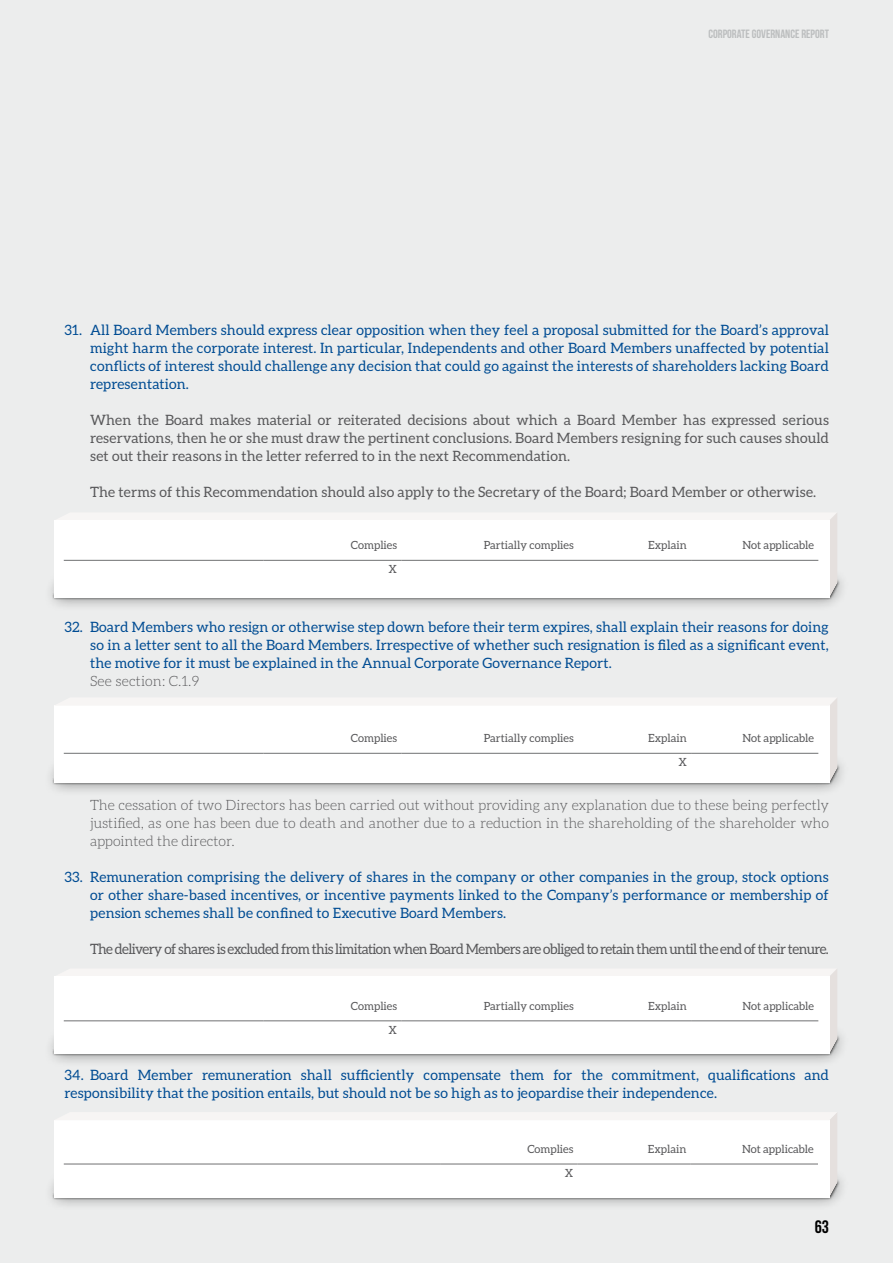
<style>
.page{position:relative;width:893px;height:1263px;background:#eceded}
.page>*{position:absolute;margin:0;border:0;box-sizing:border-box;transform-origin:0 0}
.t1{font:18px "Bebas Neue";color:#000}
.t2{font:14.25px/18px "Aleo";letter-spacing:.01em;color:#004c93;text-align:justify}
.t3{font:14.25px/18px "Aleo";letter-spacing:.01em;color:#58585a;text-align:justify}
.t4{font:300 14.25px/18px "Aleo";color:#58585a;text-align:justify}
.t5{font:14.25px "Aleo";letter-spacing:-.04em;color:#58585a}
.t6{font:12px "Bebas Neue";color:#bbbdbe}
.t7{font:11.25px "Aleo";color:#58585a}
</style>
<div class="page">
<div style="left:43px;top:753px;width:806px;height:43px;background:#000;opacity:.5"></div>
<svg style="left:54px;top:698px;width:783px;height:87px"></svg>
<div style="left:43px;top:1024px;width:806px;height:43px;background:#000;opacity:.5"></div>
<svg style="left:54px;top:969px;width:783px;height:87px"></svg>
<div style="left:54px;top:977px;width:775px;height:77px;background:#fff"></div>
<div style="left:43px;top:1168px;width:806px;height:43px;background:#000;opacity:.5"></div>
<svg style="left:54px;top:1113px;width:783px;height:87px"></svg>
<div style="left:43px;top:568px;width:806px;height:43px;background:#000;opacity:.5"></div>
<svg style="left:54px;top:513px;width:783px;height:87px"></svg>
<div style="left:54px;top:521px;width:775px;height:77px;background:#fff"></div>
<hr style="left:64px;top:1020px;width:200px;height:1px;background:#707172">
<hr style="left:264px;top:1020px;width:137px;height:1px;background:#707172">
<hr style="left:401px;top:1020px;width:177px;height:1px;background:#707172">
<hr style="left:578px;top:1020px;width:113px;height:1px;background:#707172">
<hr style="left:691px;top:1020px;width:127px;height:1px;background:#707172">
<div style="left:60px;top:716px;width:769px;height:65px;background:#fff"></div>
<div style="left:60px;top:1127px;width:769px;height:62px;background:#fff"></div>
<hr style="left:64px;top:1164px;width:376px;height:1px;background:#707172">
<hr style="left:440px;top:1164px;width:138px;height:1px;background:#707172">
<hr style="left:578px;top:1164px;width:113px;height:1px;background:#707172">
<hr style="left:691px;top:1164px;width:127px;height:1px;background:#707172">
<hr style="left:64px;top:753px;width:200px;height:1px;background:#707172">
<hr style="left:264px;top:753px;width:137px;height:1px;background:#707172">
<hr style="left:401px;top:753px;width:177px;height:1px;background:#707172">
<hr style="left:578px;top:753px;width:113px;height:1px;background:#707172">
<hr style="left:691px;top:753px;width:127px;height:1px;background:#707172">
<hr style="left:64px;top:560px;width:200px;height:1px;background:#707172">
<hr style="left:264px;top:560px;width:137px;height:1px;background:#707172">
<hr style="left:401px;top:560px;width:177px;height:1px;background:#707172">
<hr style="left:578px;top:560px;width:113px;height:1px;background:#707172">
<hr style="left:691px;top:560px;width:127px;height:1px;background:#707172">
<p class="t6" style="left:708px;top:27px;width:122px">CORPORATE GOVERNANCE REPORT</p>
<p class="t2" style="left:90px;top:320px;width:740px;text-indent:-26px">31. All Board Members should express clear opposition when they feel a proposal submitted for the Board’s approval might harm the corporate interest. In particular, Independents and other Board Members unaffected by potential conflicts of interest should challenge any decision that could go against the interests of shareholders lacking Board representation.</p>
<p class="t3" style="left:90px;top:410px;width:740px">When the Board makes material or reiterated decisions about which a Board Member has expressed serious reservations, then he or she must draw the pertinent conclusions. Board Members resigning for such causes should set out their reasons in the letter referred to in the next Recommendation.</p>
<p class="t3" style="left:90px;top:482px;width:728px">The terms of this Recommendation should also apply to the Secretary of the Board; Board Member or otherwise.</p>
<p class="t7" style="left:351px;top:539px;width:48px">Complies</p>
<p class="t7" style="left:484px;top:539px;width:92px">Partially complies</p>
<p class="t7" style="left:648px;top:539px;width:40px">Explain</p>
<p class="t7" style="left:742px;top:539px;width:73px">Not applicable</p>
<p class="t7" style="left:389px;top:563px;width:10px">X</p>
<p class="t2" style="left:90px;top:617px;width:740px;text-indent:-26px">32. Board Members who resign or otherwise step down before their term expires, shall explain their reasons for doing so in a letter sent to all the Board Members. Irrespective of whether such resignation is filed as a significant event, the motive for it must be explained in the Annual Corporate Governance Report.</p>
<p class="t4" style="left:90px;top:672px;width:111px">See section: C.1.9</p>
<p class="t7" style="left:351px;top:732px;width:48px">Complies</p>
<p class="t7" style="left:484px;top:732px;width:92px">Partially complies</p>
<p class="t7" style="left:648px;top:732px;width:40px">Explain</p>
<p class="t7" style="left:742px;top:732px;width:73px">Not applicable</p>
<p class="t7" style="left:678px;top:756px;width:10px">X</p>
<p class="t4" style="left:90px;top:796px;width:740px">The cessation of two Directors has been carried out without providing any explanation due to these being perfectly justified, as one has been due to death and another due to a reduction in the shareholding of the shareholder who appointed the director.</p>
<p class="t2" style="left:90px;top:868px;width:740px;text-indent:-26px">33. Remuneration comprising the delivery of shares in the company or other companies in the group, stock options or other share-based incentives, or incentive payments linked to the Company’s performance or membership of pension schemes shall be confined to Executive Board Members.</p>
<p class="t5" style="left:90px;top:941px;width:740px">The delivery of shares is excluded from this limitation when Board Members are obliged to retain them until the end of their tenure.</p>
<p class="t7" style="left:351px;top:999px;width:48px">Complies</p>
<p class="t7" style="left:484px;top:999px;width:92px">Partially complies</p>
<p class="t7" style="left:648px;top:999px;width:40px">Explain</p>
<p class="t7" style="left:742px;top:999px;width:73px">Not applicable</p>
<p class="t7" style="left:389px;top:1024px;width:10px">X</p>
<p class="t2" style="left:65px;top:1066px;width:766px">34. Board Member remuneration shall sufficiently compensate them for the commitment, qualifications and responsibility that the position entails, but should not be so high as to jeopardise their independence.</p>
<p class="t7" style="left:527px;top:1142px;width:48px">Complies</p>
<p class="t7" style="left:648px;top:1142px;width:40px">Explain</p>
<p class="t7" style="left:742px;top:1142px;width:73px">Not applicable</p>
<p class="t7" style="left:565px;top:1167px;width:10px">X</p>
<p class="t1" style="left:815px;top:1217px;width:16px">63</p>
</div>
